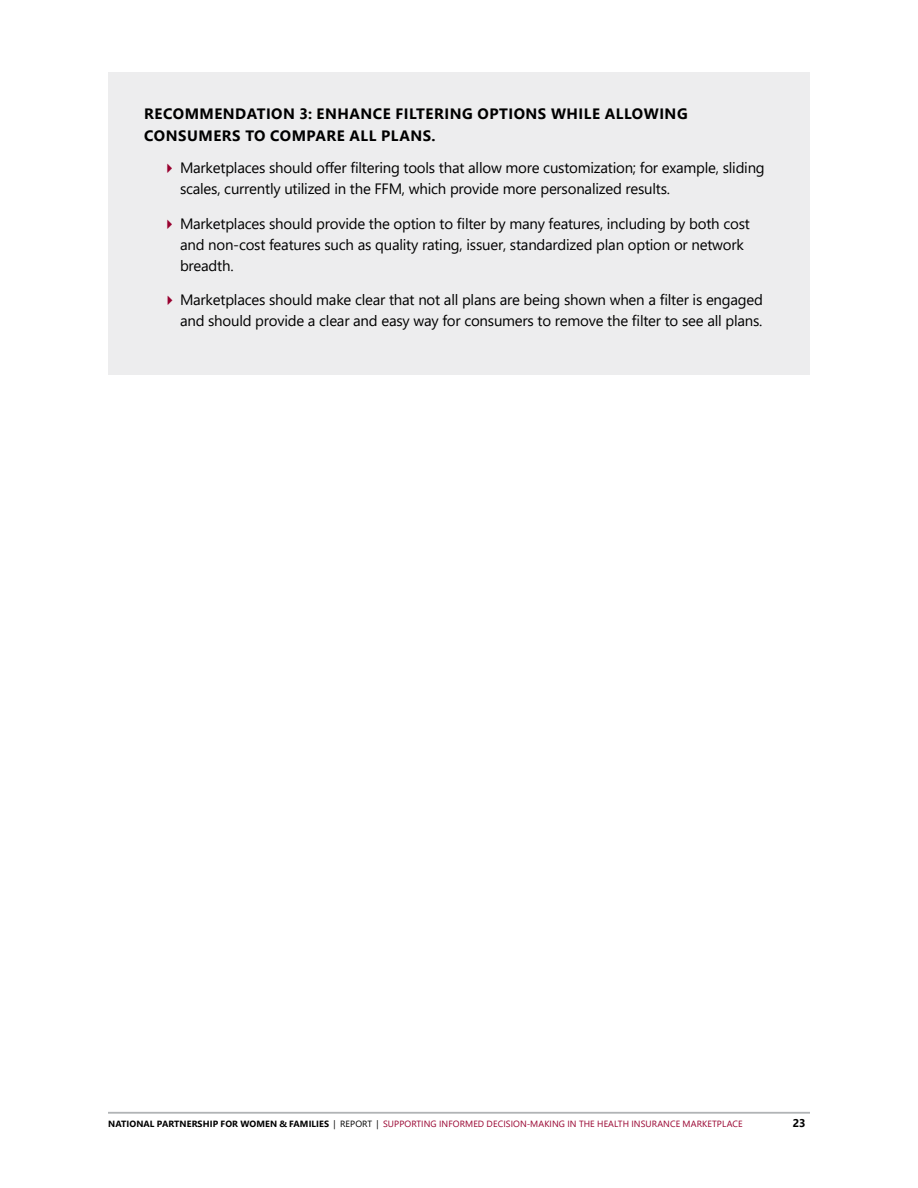
<style>
.page{position:relative;width:918px;height:1188px;background:#fff}
.page>*{position:absolute;margin:0;border:0;box-sizing:border-box;transform-origin:0 0}
.t1{font:15px/21px "Segoe UI";letter-spacing:-.015em;color:#000}
.t2{font:700 15px "Segoe UI";letter-spacing:.035em;color:#000}
.t3{font:700 11.25px "Segoe UI";color:#000}
.t4{font:9px "Segoe UI";letter-spacing:.01em;color:#98002e}
.t5{font:700 9px "Segoe UI";letter-spacing:.01em;color:#000}
.s1{color:#98002e}
.s2{color:#000}
</style>
<div class="page">
<hr style="left:108px;top:1112px;width:702px;height:1px;background:#b1b4b6">
<div style="left:108px;top:72px;width:702px;height:303px;background:#ededee"></div>
<p class="t2" style="left:144px;top:102px;width:22px">RECOMMENDATION</p>
<p class="t2" style="left:299px;top:102px;width:127px">3: ENHANCE FI LTERIN</p>
<p class="t2" style="left:462px;top:102px;width:27px">G OPTIONS</p>
<p class="t2" style="left:551px;top:102px;width:12px">WHI</p>
<p class="t2" style="left:584px;top:102px;width:60px">LE ALLOWIN</p>
<p class="t2" style="left:677px;top:102px;width:12px">G</p>
<p class="t2" style="left:144px;top:124px;width:12px">CONS</p>
<p class="t2" style="left:187px;top:124px;width:23px">UMERS</p>
<p class="t2" style="left:245px;top:124px;width:37px">TO COMPARE</p>
<p class="t2" style="left:350px;top:124px;width:62px">ALL PLANS</p>
<p class="t2" style="left:432px;top:124px;width:6px">.</p>
<p class="t1" style="left:180px;top:157px;width:586px;text-indent:-18px"><span class="s1">✔</span> Marketplaces should offer filtering tools that allow more customization; for example, sliding scales, currently utilized in the FFM, which provide more personalized results.</p>
<p class="t1" style="left:180px;top:213px;width:571px;text-indent:-18px"><span class="s1">✔</span> Marketplaces should provide the option to filter by many features, including by both cost and non-cost features such as quality rating, issuer, standardized plan option or network breadth.</p>
<p class="t1" style="left:162px;top:289px;width:602px;text-align:right"><span class="s1">✔</span> Marketplaces should make clear that not all plans are being shown when a filter is engaged and should provide a clear and easy way for consumers to remove the filter to see all plans.</p>
<p class="t5" style="left:108px;top:1117px;width:14px">NATIONA</p>
<p class="t5" style="left:150px;top:1117px;width:19px">L PARTNERSHIP</p>
<p class="t5" style="left:221px;top:1117px;width:7px">FOR</p>
<p class="t5" style="left:241px;top:1117px;width:17px">WOMEN</p>
<p class="t5" style="left:279px;top:1117px;width:21px">&amp; FAMI</p>
<p class="t5" style="left:312px;top:1117px;width:10px">LIES</p>
<p class="t4" style="left:334px;top:1117px;width:331px"><span class="s2">| REPORT |</span> supporting informed decision-making in the health insuranc</p>
<p class="t4" style="left:676px;top:1117px;width:68px">e marketp lac e</p>
<p class="t3" style="left:793px;top:1114px;width:14px">23</p>
</div>
